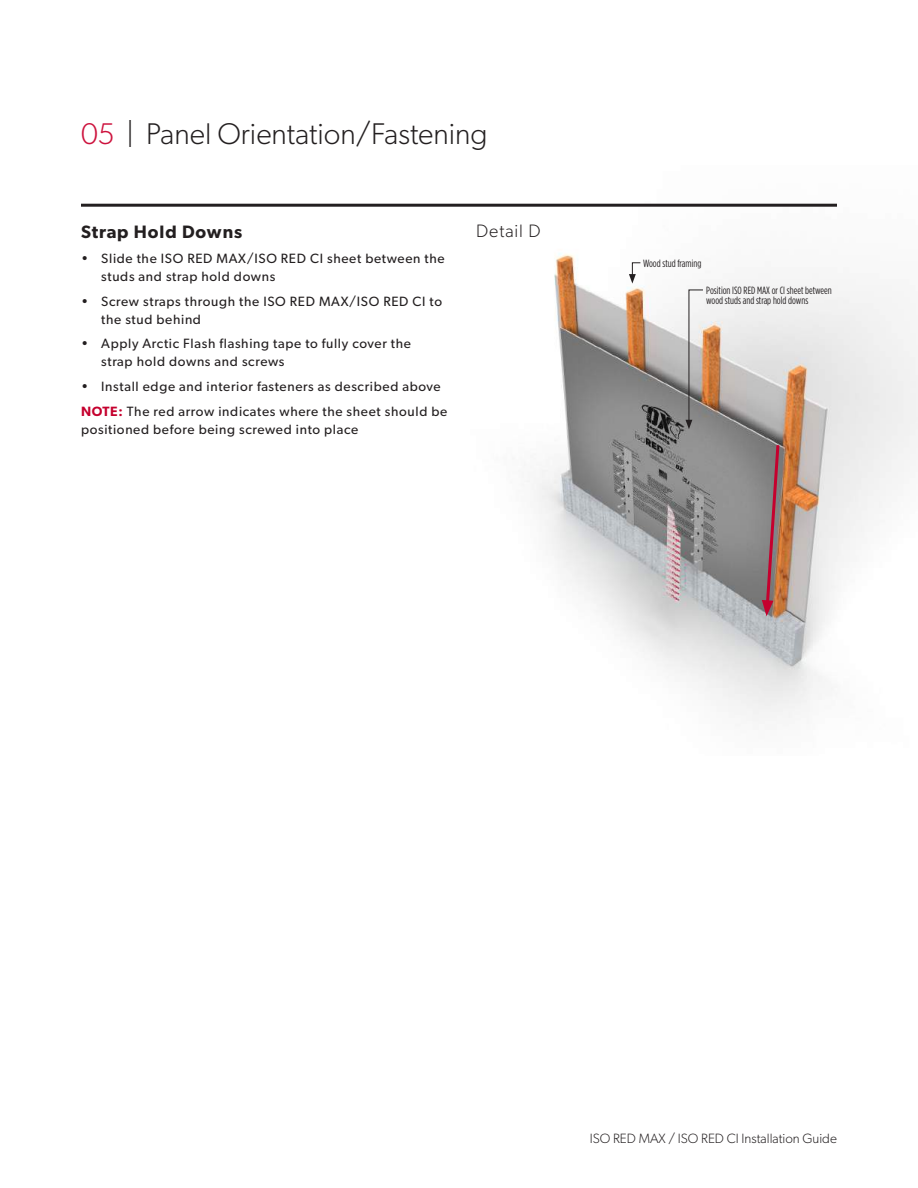
<style>
.page{position:relative;width:918px;height:1188px;background:#fff}
.page>*{position:absolute;margin:0;border:0;box-sizing:border-box;transform-origin:0 0}
.t1{font:300 30px "Gibson";color:#231f20}
.t2{font:600 18px "Gibson";letter-spacing:.05em;color:#231f20}
.t3{font:300 18px "Gibson";letter-spacing:.05em;color:#231f20}
.t4{font:13.5px/18px "Gibson";letter-spacing:.05em;color:#231f20}
.t5{font:300 13.5px "Gibson";color:#231f20}
.t6{font:10.5px/10.5px "Gotham Condensed";color:#231f20}
.s1{color:#cd123d}
.s2{font-weight:600;color:#c5002e}
</style>
<div class="page">
<img style="left:459px;top:203px;width:459px;height:518px">
<hr style="left:81px;top:204px;width:756px;height:3px;background:#231f20">
<svg style="left:686px;top:289px;width:18px;height:140px"></svg>
<svg style="left:629px;top:262px;width:12px;height:22px"></svg>
<svg style="left:762px;top:442px;width:19px;height:174px;background:#976968"></svg>
<h1 class="t1" style="left:81px;top:116px;width:408px"><span class="s1">05</span> | Panel Orientation/Fastening</h1>
<h2 class="t2" style="left:81px;top:221px;width:163px">Strap Hold Downs</h2>
<h2 class="t3" style="left:476px;top:220px;width:66px">Detail D</h2>
<p class="t4" style="left:101px;top:249px;width:345px;text-indent:-20px">• Slide the ISO RED MAX/ISO RED CI sheet between the studs and strap hold downs</p>
<p class="t4" style="left:101px;top:292px;width:342px;text-indent:-20px">• Screw straps through the ISO RED MAX/ISO RED CI to the stud behind</p>
<p class="t4" style="left:101px;top:335px;width:311px;text-indent:-20px">• Apply Arctic Flash flashing tape to fully cover the strap hold downs and screws</p>
<p class="t4" style="left:81px;top:374px;width:368px;line-height:24.8px">• Install edge and interior fasteners as described above<br><span class="s2">NOTE:</span> The red arrow indicates where the sheet should be</p>
<p class="t4" style="left:81px;top:420px;width:279px">positioned before being screwed into place</p>
<p class="t6" style="left:643px;top:258px;width:60px">Wood stud framing</p>
<p class="t6" style="left:706px;top:285px;width:127px">Position ISO RED MAX or CI sheet between wood studs and strap hold downs</p>
<p class="t5" style="left:590px;top:1130px;width:249px">ISO RED MAX / ISO RED CI Installation Guide</p>
</div>
